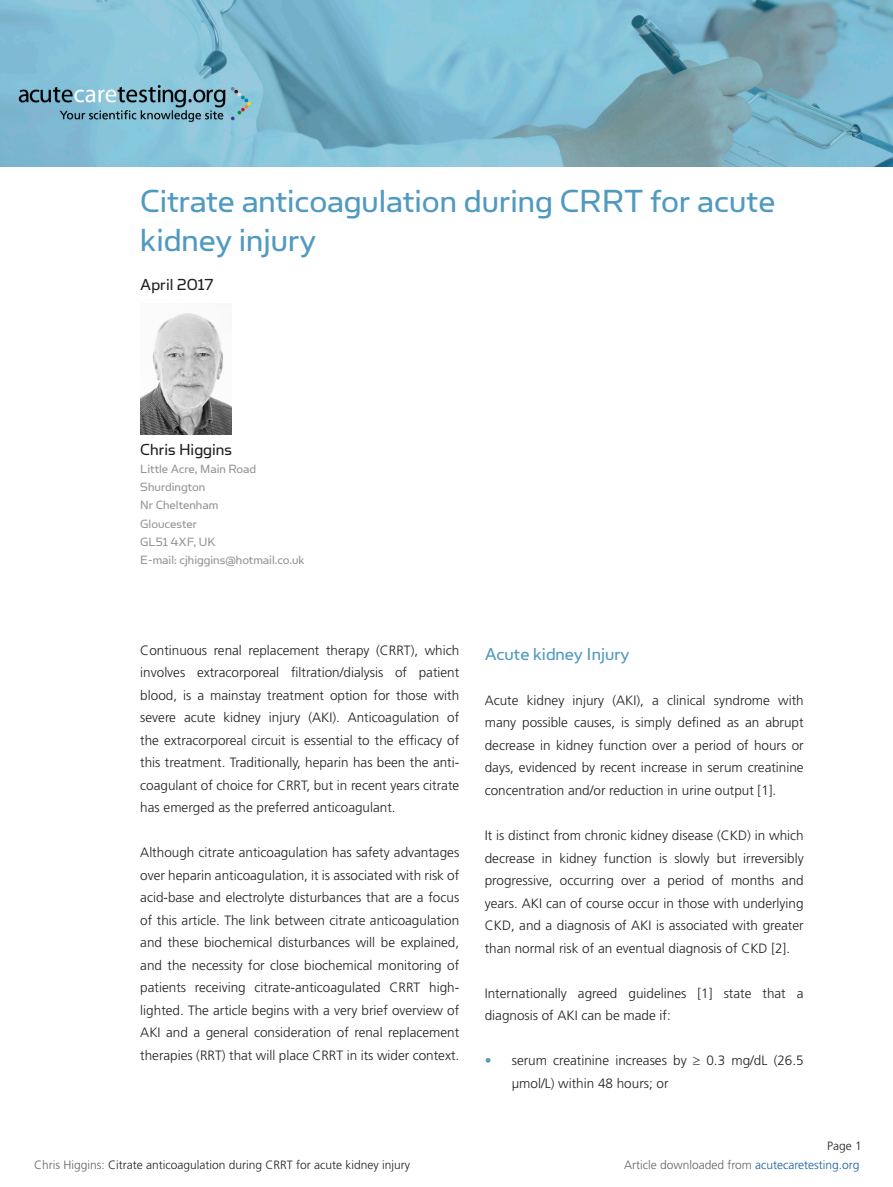
<style>
.page{position:relative;width:893px;height:1187px;background:#fff}
.page>*{position:absolute;margin:0;border:0;box-sizing:border-box;transform-origin:0 0}
.Overskrift{font:36px/39px "Simian Text Orangutan";color:#509ac0}
.Heading_article{font:19.5px "Simian Text Orangutan";color:#509ac0}
.Overskrift-2{font:18px "Simian Text Orangutan";color:#231f20}
.Heading_article-2{font:300 13.5px/22.5px "Frutiger";color:#231f20;text-align:justify}
.Heading_article-3{font:13.5px "Simian Text Orangutan";color:#939598}
.Heading_article-4{font:300 12px "Frutiger";color:#231f20}
.Heading_article-5{font:300 12px "Frutiger";color:#636366}
.s1{color:#509ac0}
.s2{color:#636366}
.s3{color:#175d9e}
</style>
<div class="page">
<img style="left:140px;top:313px;width:92px;height:121px">
<img style="left:0;top:0;width:893px;height:167px">
<p class="Overskrift" style="left:140px;top:181px;width:636px">Citrate anticoagulation during CRRT for acute kidney injury</p>
<p class="Overskrift-2" style="left:140px;top:275px;width:75px">April 2017</p>
<p class="Overskrift-2" style="left:140px;top:440px;width:93px">Chris Higgins</p>
<p class="Heading_article-3" style="left:140px;top:462px;width:117px">Little Acre, Main Road</p>
<p class="Heading_article-3" style="left:140px;top:480px;width:67px">Shurdington</p>
<p class="Heading_article-3" style="left:140px;top:498px;width:80px">Nr Cheltenham</p>
<p class="Heading_article-3" style="left:140px;top:516px;width:58px">Gloucester</p>
<p class="Heading_article-3" style="left:140px;top:534px;width:77px">GL51 4XF, UK</p>
<p class="Heading_article-3" style="left:140px;top:552px;width:166px">E-mail: cjhiggins@hotmail.co.uk</p>
<p class="Heading_article-2" style="left:140px;top:639px;width:320px">Continuous renal replacement therapy (CRRT), which involves extracorporeal filtration/dialysis of patient blood, is a mainstay treatment option for those with severe acute kidney injury (AKI). Anticoagulation of the extracorporeal circuit is essential to the efficacy of this treatment. Traditionally, heparin has been the anti&shy;coagulant of choice for CRRT, but in recent years citrate has emerged as the preferred anticoagulant.</p>
<p class="Heading_article-2" style="left:140px;top:841px;width:320px">Although citrate anticoagulation has safety advantages over heparin anticoagulation, it is associated with risk of acid-base and electrolyte disturbances that are a focus of this article. The link between citrate anticoagulation and these biochemical disturbances will be explained, and the necessity for close biochemical monitoring of patients receiving citrate-anticoagulated CRRT high&shy;lighted. The article begins with a very brief overview of AKI and a general consideration of renal replacement therapies (RRT) that will place CRRT in its wider context.</p>
<p class="Heading_article" style="left:485px;top:643px;width:146px">Acute kidney Injury</p>
<p class="Heading_article-2" style="left:485px;top:689px;width:320px">Acute kidney injury (AKI), a clinical syndrome with many possible causes, is simply defined as an abrupt decrease in kidney function over a period of hours or days, evidenced by recent increase in serum creatinine concentration and/or reduction in urine output [1].</p>
<p class="Heading_article-2" style="left:485px;top:824px;width:320px">It is distinct from chronic kidney disease (CKD) in which decrease in kidney function is slowly but irreversibly progressive, occurring over a period of months and years. AKI can of course occur in those with underlying CKD, and a diagnosis of AKI is associated with greater than normal risk of an eventual diagnosis of CKD [2].</p>
<p class="Heading_article-2" style="left:485px;top:981px;width:320px">Internationally agreed guidelines [1] state that a diagnosis of AKI can be made if:</p>
<p class="Heading_article-2" style="left:512px;top:1049px;width:293px;text-indent:-27px"><span class="s1">•</span> serum creatinine increases by ≥ 0.3 mg/dL (26.5 µmol/L) within 48 hours; or</p>
<p class="Heading_article-4" style="left:827px;top:1139px;width:36px">Page 1</p>
<p class="Heading_article-4" style="left:34px;top:1158px;width:378px"><span class="s2">Chris Higgins:</span> Citrate anticoagulation during CRRT for acute kidney injury</p>
<p class="Heading_article-5" style="left:624px;top:1158px;width:237px">Article downloaded from <span class="s3">acutecaretesting.org</span></p>
</div>
